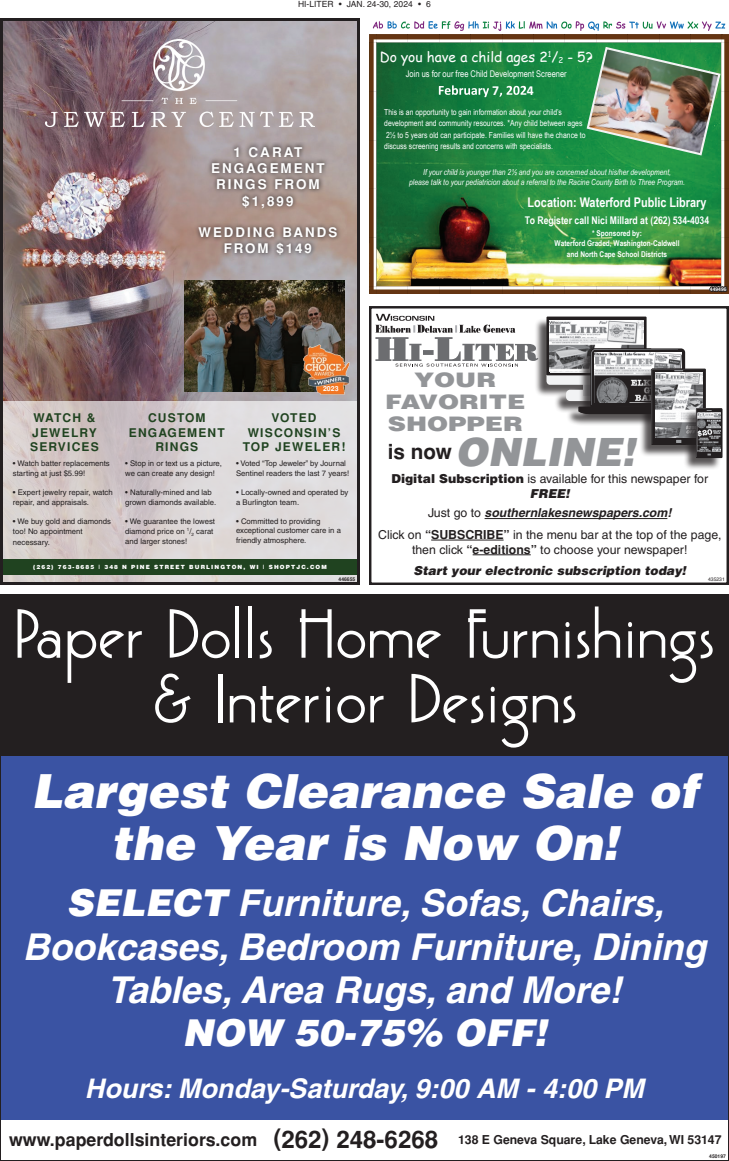
<style>
.page{position:relative;width:729px;height:1161px;background:#fff}
.page>*{position:absolute;margin:0;border:0;box-sizing:border-box;transform-origin:0 0}
.t1{font:700 81.5px/64.7px "Gatsby FLF";color:#fff;text-align:center}
.t2{font:italic 900 47px/52.1px "Helvetica";color:#fff;text-align:center}
.t3{font:italic 900 38.9px "Helvetica";color:#939598}
.t4{font:italic 700 37px/43.1px "Helvetica";color:#fff;text-align:center}
.t5{font:italic 700 27px "Helvetica";color:#fff}
.t6{font:900 20px/22px "Helvetica";color:#939598;text-align:center;scale:1.26 1}
.t7{font:13.8px "Comic Sans MS";color:#fff}
.t8{font:700 13.8px "Calibri";color:#fff}
.t9{font:700 13.4px/16.1px "Helvetica";letter-spacing:.15em;color:#fff;text-align:center}
.t10{font:700 13.3px "Arial Narrow";color:#fff}
.t11{font:700 13.3px/15.9px "Helvetica";letter-spacing:.15em;color:#fff;text-align:center}
.t12{font:12.3px/14.8px "Helvetica";color:#231f20;text-align:center}
.t13{font:italic 900 12.3px/21.4px "Helvetica";color:#231f20}
.t14{font:700 12.2px "Helvetica";color:#231f20}
.t15{font:700 12px/14.4px "Helvetica";letter-spacing:.1em;color:#204320;text-align:center}
.t16{font:700 10.6px "Arial Narrow";color:#fff}
.t17{font:9.2px "Arial Narrow";color:#fff}
.t18{font:8.5px "Helvetica";color:#231f20}
.t19{font:8.4px/11.3px "Arial Narrow";color:#fff}
.t20{font:italic 8.2px/9.9px "Arial Narrow";color:#fff;text-align:center}
.t21{font:700 8px/10.6px "Arial Narrow";color:#fff;text-align:center}
.t22{font:7.8px/10px "Helvetica";color:#231f20}
.t23{font:700 6.9px "Helvetica";color:#fff}
.t24{font:900 5.7px "Helvetica";letter-spacing:.2em;color:#fff}
.t25{font:700 5px "Helvetica";color:#231f20}
.t26{font:700 5px "Helvetica";color:#fff}
.t27{font:5px "Helvetica";color:#231f20}
.s1{font-weight:900}
.s2{font-weight:900;font-style:italic}
.s3{font-weight:700;font-style:italic}
.s4{font-weight:700}
.s5{font-weight:400;font-style:normal}
.s6{font-weight:700;font-style:normal}
.s7{font-size:17.8px}
.s8{font-size:24.1px}
</style>
<div class="page">
<div style="left:0;top:594px;width:729px;height:163px;background:#231f20"></div>
<div style="left:0;top:757px;width:729px;height:363px;background:#3a53a3"></div>
<img style="left:376px;top:157px;width:346px;height:129px">
<img style="left:369px;top:157px;width:7px;height:129px">
<img style="left:722px;top:157px;width:7px;height:128px">
<svg style="left:369px;top:286px;width:7px;height:8px"></svg>
<img style="left:376px;top:286px;width:331px;height:8px">
<img style="left:369px;top:21px;width:360px;height:136px">
<svg style="left:707px;top:285px;width:22px;height:9px"></svg>
<div style="left:369px;top:306px;width:360px;height:279px;border:2px solid #231f20"></div>
<div style="left:534px;top:318px;width:111px;height:95px;background:#231f20;opacity:.75"></div>
<div style="left:547px;top:317px;width:100px;height:58px;background:#231f20"></div>
<img style="left:550px;top:320px;width:94px;height:28px">
<svg style="left:375px;top:314px;width:163px;height:53px"></svg>
<div style="left:683px;top:410px;width:38px;height:61px;background:#231f20;opacity:.75"></div>
<div style="left:696px;top:408px;width:26px;height:50px;background:#413e40"></div>
<div style="left:696px;top:409px;width:26px;height:49px;background:#231f20"></div>
<svg style="left:547px;top:348px;width:165px;height:110px"></svg>
<img style="left:697px;top:412px;width:24px;height:40px">
<hr style="left:485px;top:518px;width:182px;height:1px;background:#231f20">
<hr style="left:431px;top:540px;width:73px;height:1px;background:#231f20">
<hr style="left:473px;top:554px;width:58px;height:1px;background:#231f20">
<img style="left:4px;top:22px;width:352px;height:379px">
<svg style="left:4px;top:401px;width:352px;height:180px;background:#d8d1d2"></svg>
<img style="left:46px;top:40px;width:268px;height:87px">
<img style="left:185px;top:281px;width:159px;height:110px">
<img style="left:301px;top:344px;width:50px;height:50px">
<svg style="left:207px;top:142px;width:122px;height:70px;background:#978884"></svg>
<svg style="left:194px;top:222px;width:148px;height:37px;background:#96847f"></svg>
<div style="left:0;top:559px;width:360px;height:16px;background:#204320"></div>
<div style="left:0;top:18px;width:360px;height:567px;border:3px solid #231f20"></div>
<p class="t18" style="left:298px;top:-1px;width:134px">HI-LITER • JAN. 24-30, 2024 • 6</p>
<p class="t9" style="left:211px;top:144px;width:115px">1 CARAT<br>ENGAGEMENT<br>RINGS FROM $1,899</p>
<p class="t11" style="left:199px;top:224px;width:140px">WEDDING BANDS<br>FROM $149</p>
<p class="t7" style="left:380px;top:47px;width:215px">Do you have a child ages 2<sup>1</sup>/<sub>2</sub> - 5?</p>
<p class="t17" style="left:406px;top:67px;width:162px">Join us for our free Child Development Screener</p>
<p class="t8" style="left:492px;top:81px;width:8px">7</p>
<p class="t8" style="left:527px;top:81px;width:8px">4</p>
<p class="t19" style="left:384px;top:106px;width:203px">This is an opportunity to gain information about your child’s development and community resources. *Any child between ages 2½ to 5 years old can participate. Families will have the chance to discuss screening results and concerns with specialists.</p>
<p class="t20" style="left:409px;top:167px;width:277px">If your child is younger than 2½ and you are concerned about his/her development,<br>please talk to your pediatricion about a referral to the Racine County Birth to Three Program.</p>
<p class="t10" style="left:528px;top:193px;width:180px">Location: Waterford Public Library</p>
<p class="t16" style="left:525px;top:212px;width:186px">To Register call Nici Millard at (262) 534-4034</p>
<p class="t21" style="left:555px;top:227px;width:126px">* Sponsored by:<br>Waterford Graded, Washington-Caldwell and North Cape School Districts</p>
<p class="t26" style="left:710px;top:286px;width:18px">449496</p>
<p class="t23" style="left:323px;top:385px;width:17px">2023</p>
<p class="t15" style="left:30px;top:411px;width:70px;text-align:left">WATCH &amp;<br>JEWELRY<br>SERVICES</p>
<p class="t15" style="left:243px;top:411px;width:104px">VOTED<br>WISCONSIN’S<br>TOP JEWELER!</p>
<p class="t22" style="left:13px;top:459px;width:98px">• Watch batter replacements starting at just $5.99!</p>
<p class="t22" style="left:13px;top:488px;width:101px">• Expert jewelry repair, watch repair, and appraisals.</p>
<p class="t22" style="left:13px;top:517px;width:100px">• We buy gold and diamonds too! No appointment necessary.</p>
<p class="t15" style="left:129px;top:411px;width:97px">CUSTOM<br>ENGAGEMENT<br>RINGS</p>
<p class="t22" style="left:125px;top:459px;width:98px">• Stop in or text us a picture, we can create any design!</p>
<p class="t22" style="left:125px;top:487px;width:92px">• Naturally-mined and lab grown diamonds available.</p>
<p class="t22" style="left:125px;top:516px;width:91px">• We guarantee the lowest diamond price on <sup>1</sup>/<sub>2</sub> carat and larger stones!</p>
<p class="t22" style="left:236px;top:459px;width:115px">• Voted “Top Jeweler” by Journal<br>Sentinel readers the last 7 years!</p>
<p class="t22" style="left:236px;top:487px;width:114px">• Locally-owned and operated by a Burlington team.</p>
<p class="t22" style="left:236px;top:516px;width:106px">• Committed to providing exceptional customer care in a friendly atmosphere.</p>
<p class="t24" style="left:33px;top:563px;width:295px">(262) 763-8685 | 348 N PINE STREET BURLINGTON, WI | SHOPTJC.COM</p>
<p class="t25" style="left:339px;top:576px;width:18px">446655</p>
<p class="t6" style="left:385px;top:369px;width:113px">YOUR<br>FAVORITE<br>SHOPPER</p>
<p class="t3" style="left:388px;top:426px;width:249px"><sup>is</sup> <sup>now</sup> ONLINE!</p>
<p class="t12" style="left:391px;top:472px;width:318px"><span class="s1">Digital Subscription</span> is available for this newspaper for<br><span class="s2">FREE!</span></p>
<p class="t12" style="left:378px;top:502px;width:345px;line-height:21.4px">Just go to <span class="s3">southernlakesnewspapers.com!<br></span>Click on <span class="s4">“SUBSCRIBE”</span> in the menu bar at the top of the page,</p>
<p class="t13" style="left:412px;top:538px;width:277px"><span class="s5">then click</span> <span class="s6">“e-editions”</span> <span class="s5">to choose your newspaper!<br></span>Start your electronic subscription today!</p>
<p class="t27" style="left:708px;top:576px;width:18px">435231</p>
<p class="t1" style="left:14px;top:608px;width:702px">Paper Dolls Home Furnishings &amp; Interior Designs</p>
<p class="t2" style="left:31px;top:763px;width:668px">Largest Clearance Sale of the Year is Now On!</p>
<p class="t4" style="left:23px;top:881px;width:685px"><span class="s1">SELECT</span> Furniture, Sofas, Chairs,<br>Bookcases, Bedroom Furniture, Dining<br>Tables, Area Rugs, and More!<br><span class="s1">NOW 50-75% OFF!</span></p>
<p class="t5" style="left:85px;top:1072px;width:561px">Hours: Monday-Saturday, 9:00 AM - 4:00 PM</p>
<p class="t14" style="left:9px;top:1132px;width:714px"><span class="s7">www.paperdollsinteriors.com</span> <span class="s8">(262) 248-6268</span> 138 E Geneva Square, Lake Geneva, WI 53147</p>
<p class="t25" style="left:709px;top:1154px;width:18px">450197</p>
</div>
